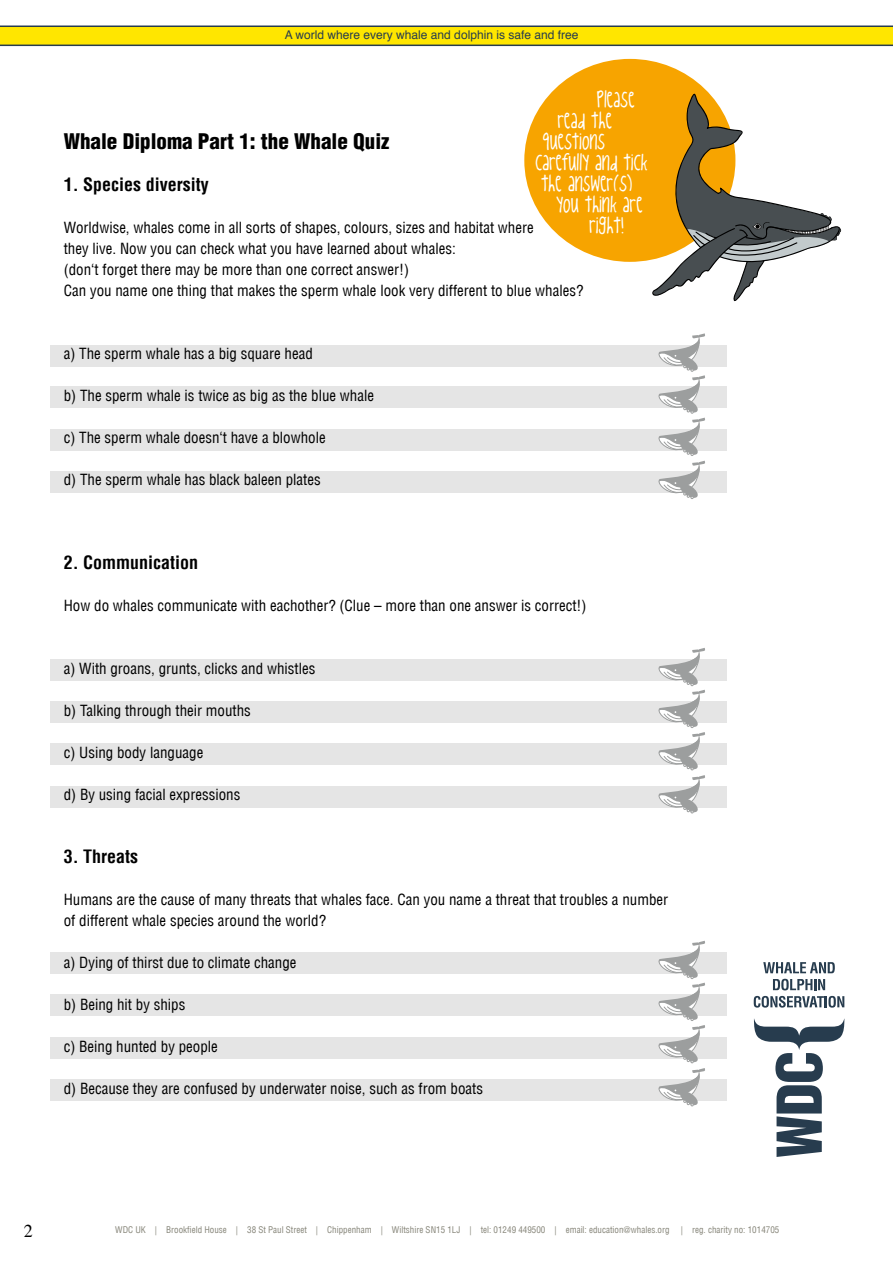
<style>
.page{position:relative;width:893px;height:1263px;background:#fff}
.page>*{position:absolute;margin:0;border:0;box-sizing:border-box;transform-origin:0 0}
.t1{font:21px "King Cool KC Pro";letter-spacing:.01em;color:#fff}
.t2{font:900 condensed 21px "Helvetica LT";color:#000}
.t3{font:700 condensed 18px "Helvetica LT";color:#000}
.t4{font:18px "Times";color:#000}
.t5{font:condensed 15px/21px "Helvetica LT";color:#000}
.t6{font:12px "Helvetica";color:#273c4e}
.t7{font:condensed 9px "Helvetica LT";color:#87867a}
</style>
<div class="page">
<svg style="left:0;top:26px;width:893px;height:20px;background:#e4d109"></svg>
<svg style="left:763px;top:962px;width:72px;height:11px"></svg>
<svg style="left:773px;top:979px;width:52px;height:11px"></svg>
<svg style="left:754px;top:996px;width:90px;height:11px"></svg>
<svg style="left:754px;top:1019px;width:90px;height:138px"></svg>
<div style="left:51px;top:995px;width:676px;height:21px;background:#e5e5e5"></div>
<div style="left:51px;top:1037px;width:676px;height:21px;background:#e5e5e5"></div>
<div style="left:51px;top:1079px;width:676px;height:21px;background:#e5e5e5"></div>
<div style="left:51px;top:953px;width:676px;height:21px;background:#e5e5e5"></div>
<div style="left:51px;top:701px;width:676px;height:21px;background:#e5e5e5"></div>
<div style="left:51px;top:743px;width:676px;height:21px;background:#e5e5e5"></div>
<div style="left:51px;top:786px;width:676px;height:21px;background:#e5e5e5"></div>
<div style="left:51px;top:659px;width:676px;height:21px;background:#e5e5e5"></div>
<div style="left:51px;top:387px;width:676px;height:21px;background:#e5e5e5"></div>
<div style="left:51px;top:429px;width:676px;height:21px;background:#e5e5e5"></div>
<div style="left:51px;top:472px;width:676px;height:21px;background:#e5e5e5"></div>
<div style="left:51px;top:345px;width:676px;height:21px;background:#e5e5e5"></div>
<div style="left:524px;top:59px;width:211px;height:203px;background:#f7a400;border-radius:50%"></div>
<svg style="left:658px;top:333px;width:47px;height:166px"></svg>
<svg style="left:658px;top:648px;width:47px;height:165px"></svg>
<svg style="left:658px;top:941px;width:47px;height:165px"></svg>
<svg style="left:652px;top:92px;width:190px;height:210px"></svg>
<p class="t6" style="left:285px;top:25px;width:295px">A world where every whale and dolphin is safe and free</p>
<h1 class="t1" style="left:597px;top:86px;width:39px">Please</h1>
<h1 class="t1" style="left:558px;top:107px;width:56px">read the</h1>
<h1 class="t1" style="left:543px;top:128px;width:64px">questions</h1>
<h1 class="t1" style="left:535px;top:149px;width:113px">carefully and tick</h1>
<h1 class="t1" style="left:541px;top:170px;width:92px">the answer(s)</h1>
<h1 class="t1" style="left:556px;top:191px;width:88px">you think are</h1>
<h1 class="t1" style="left:589px;top:212px;width:36px">right!</h1>
<h1 class="t2" style="left:64px;top:128px;width:327px">Whale Diploma Part 1: the Whale Quiz</h1>
<p class="t3" style="left:64px;top:173px;width:146px">1. Species diversity</p>
<p class="t5" style="left:64px;top:217px;width:521px">Worldwise, whales come in all sorts of shapes, colours, sizes and habitat where<br>they live. Now you can check what you have learned about whales:<br>(don‘t forget there may be more than one correct answer!)<br>Can you name one thing that makes the sperm whale look very different to blue whales?</p>
<p class="t5" style="left:64px;top:343px;width:251px">a) The sperm whale has a big square head</p>
<p class="t5" style="left:64px;top:385px;width:312px">b) The sperm whale is twice as big as the blue whale</p>
<p class="t5" style="left:64px;top:427px;width:263px">c) The sperm whale doesn‘t have a blowhole</p>
<p class="t5" style="left:64px;top:469px;width:258px">d) The sperm whale has black baleen plates</p>
<p class="t3" style="left:64px;top:551px;width:136px">2. Communication</p>
<p class="t5" style="left:64px;top:595px;width:524px">How do whales communicate with eachother? (Clue – more than one answer is correct!)</p>
<p class="t5" style="left:64px;top:658px;width:253px">a) With groans, grunts, clicks and whistles</p>
<p class="t5" style="left:64px;top:700px;width:189px">b) Talking through their mouths</p>
<p class="t5" style="left:64px;top:742px;width:141px">c) Using body language</p>
<p class="t5" style="left:64px;top:784px;width:178px">d) By using facial expressions</p>
<p class="t3" style="left:64px;top:845px;width:76px">3. Threats</p>
<p class="t5" style="left:64px;top:889px;width:606px">Humans are the cause of many threats that whales face. Can you name a threat that troubles a number of different whale species around the world?</p>
<p class="t5" style="left:64px;top:952px;width:234px">a) Dying of thirst due to climate change</p>
<p class="t5" style="left:64px;top:994px;width:123px">b) Being hit by ships</p>
<p class="t5" style="left:64px;top:1036px;width:156px">c) Being hunted by people</p>
<p class="t5" style="left:64px;top:1078px;width:421px">d) Because they are confused by underwater noise, such as from boats</p>
<p class="t4" style="left:24px;top:1214px;width:10px">2</p>
<p class="t7" style="left:115px;top:1224px;width:666px">WDC UK | Brookfield House | 38 St Paul Street | Chippenham | Wiltshire SN15 1LJ | tel: 01249 449500 | email: education@whales.org | reg. charity no: 1014705</p>
</div>
